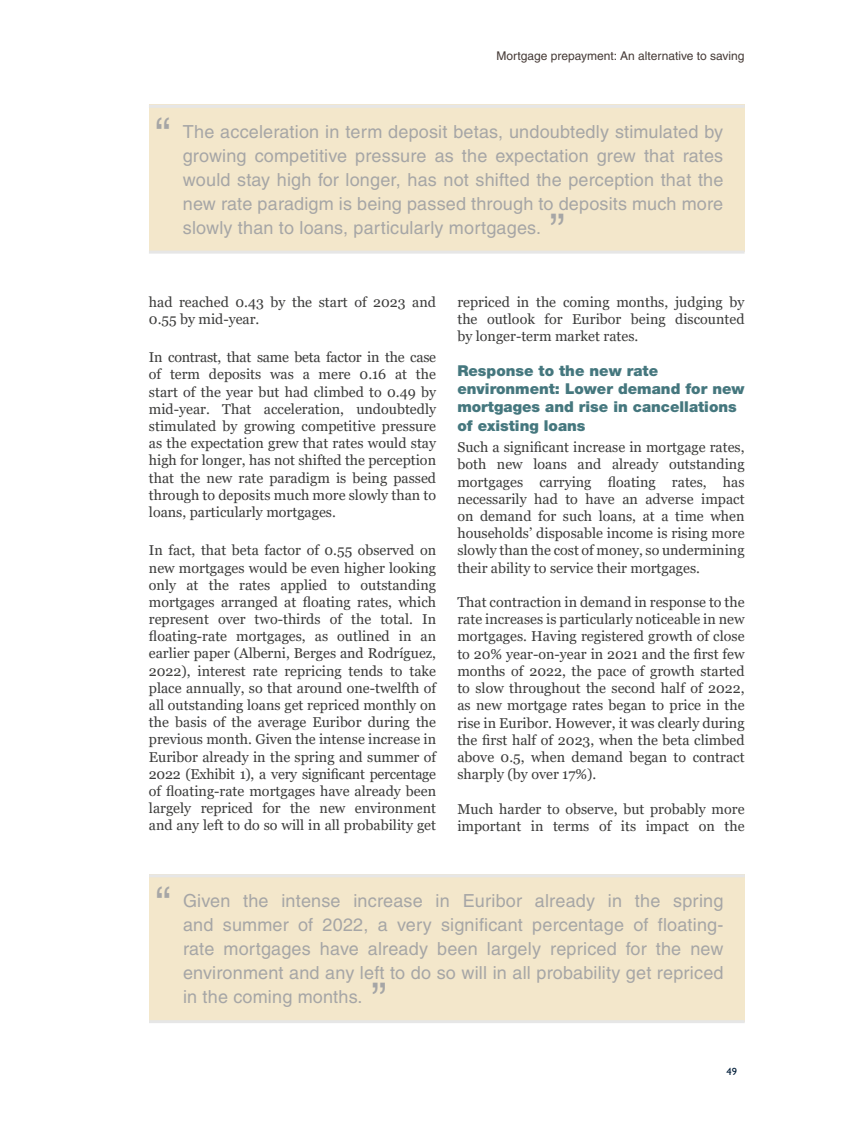
<style>
.page{position:relative;width:851px;height:1127px;background:#fff}
.page>*{position:absolute;margin:0;border:0;box-sizing:border-box;transform-origin:0 0}
.t1{font:45px "Helvetica";color:#a6a6a6}
.t2{font:18px/24px "Helvetica";letter-spacing:.01em;color:#a6a6a6;text-align:justify}
.t3{font:900 15px/18.1px "Helvetica Neue";color:#45777e}
.t4{font:14.25px/17.2px "Georgia";color:#3c3c3b;text-align:justify}
.t5{font:12px "Helvetica";color:#453a36}
.t6{font:500 10.5px "Gill Sans MT Std";color:#001d39}
</style>
<div class="page">
<div style="left:149px;top:104px;width:595px;height:148px;background:#f3e7cb"></div>
<hr style="left:149px;top:105px;width:595px;height:3px;background:#e6e6e6">
<hr style="left:149px;top:251px;width:595px;height:3px;background:#e6e6e6">
<div style="left:149px;top:874px;width:595px;height:148px;background:#f3e7cb"></div>
<hr style="left:149px;top:874px;width:595px;height:3px;background:#e6e6e6">
<hr style="left:149px;top:1020px;width:595px;height:3px;background:#e6e6e6">
<p class="t5" style="left:496px;top:49px;width:250px">Mortgage prepayment: An alternative to saving</p>
<h1 class="t1" style="left:155px;top:108px;width:16px">“</h1>
<p class="t2" style="left:183px;top:119px;width:542px">The acceleration in term deposit betas, undoubtedly stimulated by growing competitive pressure as the expectation grew that rates would stay high for longer, has not shifted the perception that the new rate paradigm is being passed through to deposits much more slowly than to loans, particularly mortgages.</p>
<h1 class="t1" style="left:550px;top:204px;width:16px">”</h1>
<p class="t4" style="left:149px;top:293px;width:289px">had reached 0.43 by the start of 2023 and<br>0.55 by mid-year.</p>
<p class="t4" style="left:149px;top:349px;width:289px">In contrast, that same beta factor in the case of term deposits was a mere 0.16 at the start of the year but had climbed to 0.49 by mid-year. That acceleration, undoubtedly stimulated by growing competitive pressure as the expectation grew that rates would stay high for longer, has not shifted the perception that the new rate paradigm is being passed through to deposits much more slowly than to loans, particularly mortgages.</p>
<p class="t4" style="left:149px;top:542px;width:289px">In fact, that beta factor of 0.55 observed on new mortgages would be even higher looking only at the rates applied to outstanding mortgages arranged at floating rates, which represent over two-thirds of the total. In floating-rate mortgages, as outlined in an earlier paper (Alberni, Berges and Rodríguez, 2022), interest rate repricing tends to take place annually, so that around one-twelfth of all outstanding loans get repriced monthly on the basis of the average Euribor during the previous month. Given the intense increase in Euribor already in the spring and summer of 2022 (Exhibit 1), a very significant percentage of floating-rate mortgages have already been largely repriced for the new environment and any left to do so will in all probability get</p>
<p class="t4" style="left:457px;top:293px;width:288px">repriced in the coming months, judging by the outlook for Euribor being discounted by longer-term market rates.</p>
<p class="t3" style="left:457px;top:362px;width:289px">Response to the new rate environment: Lower demand for new mortgages and rise in cancellations of existing loans</p>
<p class="t4" style="left:457px;top:439px;width:289px">Such a significant increase in mortgage rates, both new loans and already outstanding mortgages carrying floating rates, has necessarily had to have an adverse impact on demand for such loans, at a time when households’ disposable income is rising more slowly than the cost of money, so undermining their ability to service their mortgages.</p>
<p class="t4" style="left:457px;top:594px;width:289px">That contraction in demand in response to the rate increases is particularly noticeable in new mortgages. Having registered growth of close to 20% year-on-year in 2021 and the first few months of 2022, the pace of growth started to slow throughout the second half of 2022, as new mortgage rates began to price in the rise in Euribor. However, it was clearly during the first half of 2023, when the beta climbed above 0.5, when demand began to contract sharply (by over 17%).</p>
<p class="t4" style="left:457px;top:800px;width:289px">Much harder to observe, but probably more important in terms of its impact on the</p>
<h1 class="t1" style="left:155px;top:877px;width:16px">“</h1>
<p class="t2" style="left:183px;top:889px;width:542px">Given the intense increase in Euribor already in the spring and summer of 2022, a very significant percentage of floating&shy;rate mortgages have already been largely repriced for the new environment and any left to do so will in all probability get repriced in the coming months.</p>
<h1 class="t1" style="left:371px;top:973px;width:16px">”</h1>
<p class="t6" style="left:726px;top:1065px;width:12px">49</p>
</div>
